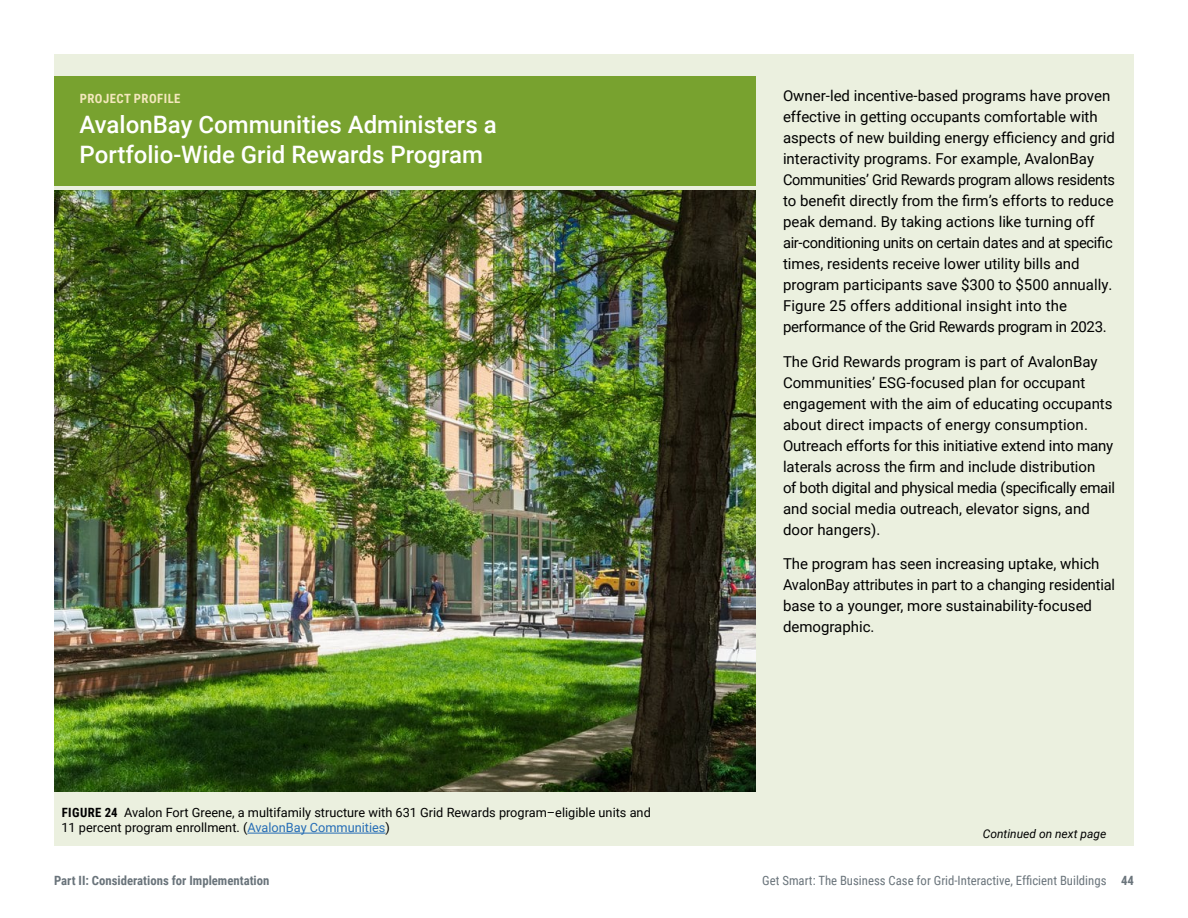
<style>
.page{position:relative;width:1188px;height:918px;background:#fff}
.page>*{position:absolute;margin:0;border:0;box-sizing:border-box;transform-origin:0 0}
.t1{font:500 24px/30px "Roboto";color:#fff}
.t2{font:15px/21px "Roboto";color:#000}
.t3{font:12.75px/15px "Roboto";color:#000}
.t4{font:12.75px "Roboto Condensed";color:#6a747b}
.t5{font:700 12.75px "Roboto Condensed";color:#6a747b}
.t6{font:700 12.75px "Roboto Condensed";letter-spacing:.035em;color:#f4e8bd}
.t7{font:italic 12px "Roboto";color:#000}
.s1{font-family:"Roboto Condensed";font-weight:700}
.s2{color:#266db6}
.s3{font-weight:700}
</style>
<div class="page">
<div style="left:54px;top:54px;width:1080px;height:792px;background:#ebf0df"></div>
<img style="left:54px;top:191px;width:702px;height:601px">
<hr style="left:247px;top:833px;width:139px;height:1px;background:#266db6">
<div style="left:54px;top:76px;width:702px;height:109px;background:#78a22f"></div>
<p class="t6" style="left:80px;top:90px;width:102px">PROJECT PROFILE</p>
<h1 class="t1" style="left:80px;top:109px;width:419px">AvalonBay Communities Administers a<br>Portfolio-Wide Grid Rewards Program</h1>
<p class="t3" style="left:61px;top:804px;width:591px"><span class="s1">FIGURE 24</span> Avalon Fort Greene, a multifamily structure with 631 Grid Rewards program–eligible units and<br>11 percent program enrollment. (<span class="s2">AvalonBay Communities</span>)</p>
<p class="t2" style="left:783px;top:85px;width:334px">Owner-led incentive-based programs have proven effective in getting occupants comfortable with aspects of new building energy efficiency and grid interactivity programs. For example, AvalonBay Communities’ Grid Rewards program allows residents to benefit directly from the firm’s efforts to reduce peak demand. By taking actions like turning off air-conditioning units on certain dates and at specific times, residents receive lower utility bills and program participants save $300 to $500 annually.<br>Figure 25 offers additional insight into the performance of the Grid Rewards program in 2023.</p>
<p class="t2" style="left:783px;top:350px;width:334px">The Grid Rewards program is part of AvalonBay Communities’ ESG-focused plan for occupant engagement with the aim of educating occupants about direct impacts of energy consumption.<br>Outreach efforts for this initiative extend into many laterals across the firm and include distribution<br>of both digital and physical media (specifically email and social media outreach, elevator signs, and door hangers).</p>
<p class="t2" style="left:783px;top:553px;width:334px">The program has seen increasing uptake, which AvalonBay attributes in part to a changing residential base to a younger, more sustainability-focused demographic.</p>
<p class="t7" style="left:983px;top:826px;width:125px">Continued on next page</p>
<p class="t5" style="left:54px;top:872px;width:217px">Part II: Considerations for Implementation</p>
<p class="t4" style="left:762px;top:872px;width:373px">Get Smart: The Business Case for Grid-Interactive, Efficient Buildings <span class="s3">44</span></p>
</div>
